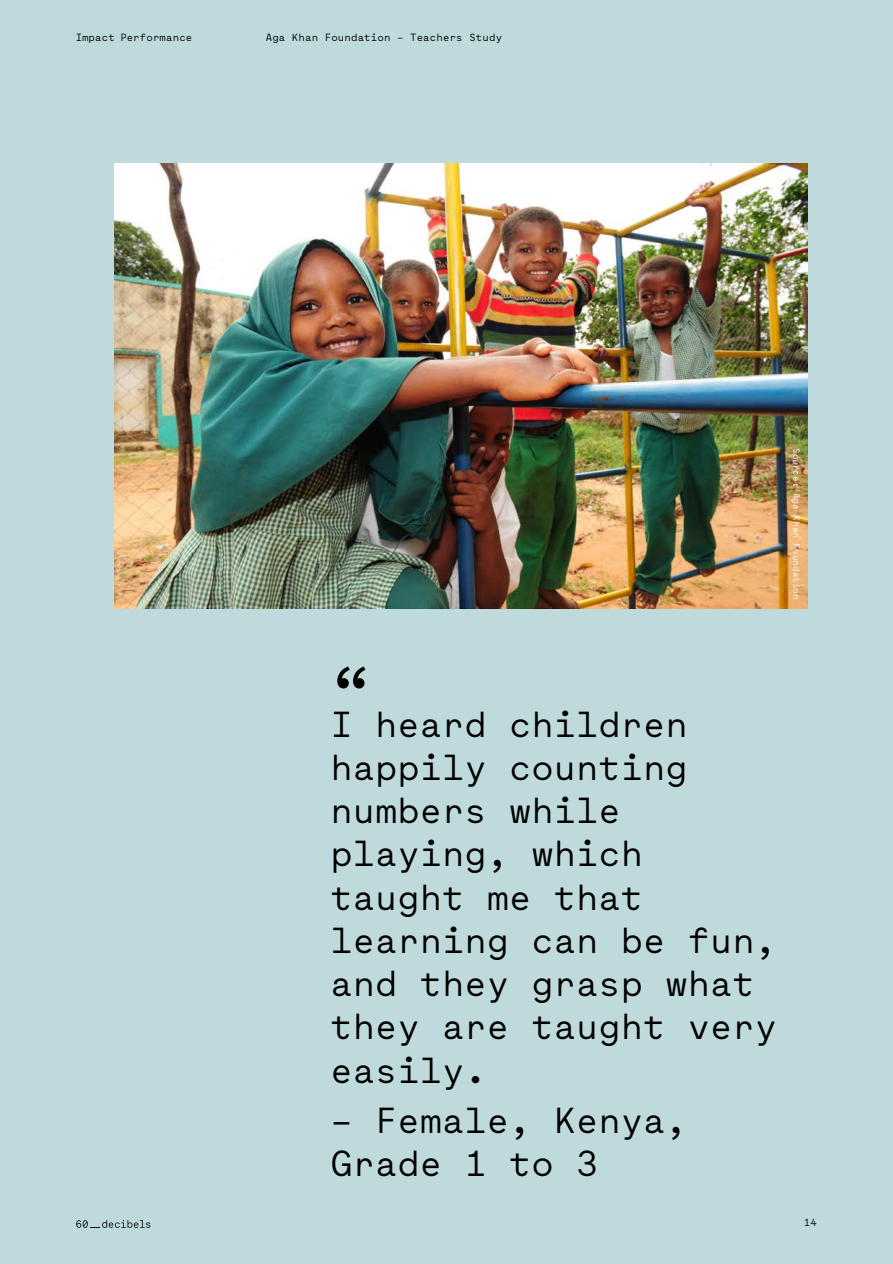
<style>
.page{position:relative;width:893px;height:1264px;background:#fff}
.page>*{position:absolute;margin:0;border:0;box-sizing:border-box;transform-origin:0 0}
.t1{font:60px "Maax Mono";color:#000}
.t2{font:36px/43.2px "Maax Mono";color:#000}
.t3{font:10.5px "Maax Mono";color:#000}
.t4{font:9px "Maax Mono";color:#fff}
</style>
<div class="page">
<div style="left:0;top:0;width:892px;height:1263px;background:#bfdadc"></div>
<svg style="left:76px;top:1220px;width:74px;height:7px"></svg>
<img style="left:115px;top:163px;width:692px;height:445px">
<p class="t3" style="left:76px;top:30px;width:118px">Impact Performance</p>
<p class="t3" style="left:266px;top:30px;width:238px">Aga Khan Foundation – Teachers Study</p>
<p class="t4" style="left:802px;top:448px;width:153px;rotate:90deg">Source: Aga Khan Foundation</p>
<p class="t1" style="left:333px;top:646px;width:39px">“</p>
<p class="t2" style="left:330px;top:700px;width:448px">I heard children happily counting numbers while playing, which taught me that learning can be fun, and they grasp what they are taught very easily.</p>
<p class="t2" style="left:330px;top:1097px;width:359px">– Female, Kenya,<br>Grade 1 to 3</p>
<p class="t3" style="left:803px;top:1214px;width:14px">14</p>
</div>
